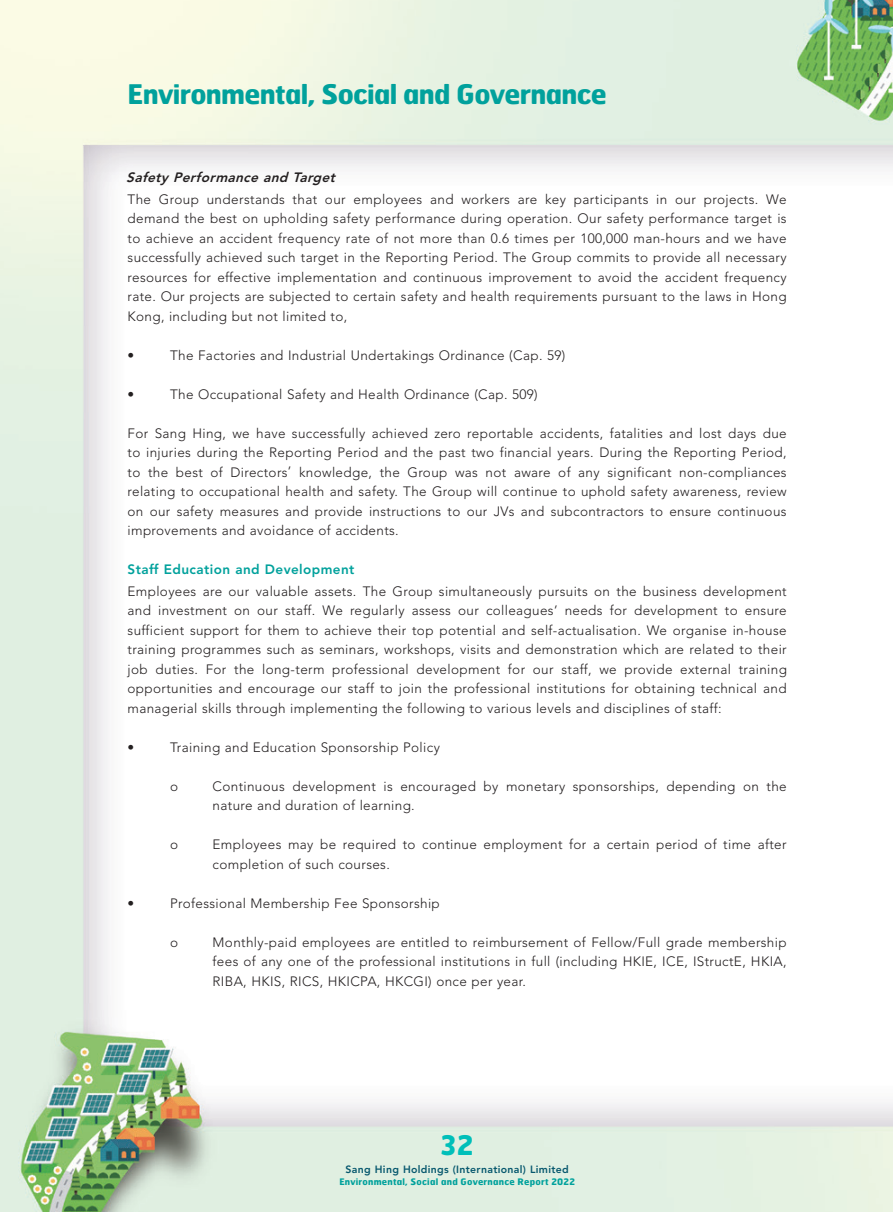
<style>
.page{position:relative;width:893px;height:1212px;background:#fff}
.page>*{position:absolute;margin:0;border:0;box-sizing:border-box;transform-origin:0 0}
.t1{font:700 27px "Hermes";letter-spacing:-.025em;color:#00a19c}
.t2{font:700 27px "Hermes";color:#00bfb9}
.Body_Text{font:300 13.5px/19.5px "Avenir LT Std";letter-spacing:.025em;color:#231f20;text-align:justify}
.Heading_2{font:800 13.5px "Avenir LT Std";letter-spacing:.03em;color:#00a19c}
.Heading_3{font:italic 800 13.5px "Avenir LT Std";color:#231f20}
.t3{font:800 10.5px "Avenir LT Std";letter-spacing:.03em;color:#07586e}
.t4{font:700 9px "Hermes";letter-spacing:.025em;color:#00a19c}
</style>
<div class="page">
<img style="left:0;top:0;width:893px;height:1212px">
<h1 class="t1" style="left:128px;top:76px;width:481px">Environmental, Social and Governance</h1>
<p class="Heading_3" style="left:126px;top:169px;width:214px">Safety Performance and Target</p>
<p class="Body_Text" style="left:128px;top:189px;width:661px">The Group understands that our employees and workers are key participants in our projects. We demand the best on upholding safety performance during operation. Our safety performance target is to achieve an accident frequency rate of not more than 0.6 times per 100,000 man-hours and we have successfully achieved such target in the Reporting Period. The Group commits to provide all necessary resources for effective implementation and continuous improvement to avoid the accident frequency rate. Our projects are subjected to certain safety and health requirements pursuant to the laws in Hong Kong, including but not limited to,</p>
<p class="Body_Text" style="left:128px;top:345px;width:8px">•</p>
<p class="Body_Text" style="left:170px;top:345px;width:397px">The Factories and Industrial Undertakings Ordinance (Cap. 59)</p>
<p class="Body_Text" style="left:128px;top:384px;width:8px">•</p>
<p class="Body_Text" style="left:170px;top:384px;width:369px">The Occupational Safety and Health Ordinance (Cap. 509)</p>
<p class="Body_Text" style="left:128px;top:423px;width:661px">For Sang Hing, we have successfully achieved zero reportable accidents, fatalities and lost days due to injuries during the Reporting Period and the past two financial years. During the Reporting Period, to the best of Directors’ knowledge, the Group was not aware of any significant non-compliances relating to occupational health and safety. The Group will continue to uphold safety awareness, review on our safety measures and provide instructions to our JVs and subcontractors to ensure continuous improvements and avoidance of accidents.</p>
<p class="Heading_2" style="left:128px;top:561px;width:228px">Staff Education and Development</p>
<p class="Body_Text" style="left:128px;top:581px;width:661px">Employees are our valuable assets. The Group simultaneously pursuits on the business development and investment on our staff. We regularly assess our colleagues’ needs for development to ensure sufficient support for them to achieve their top potential and self-actualisation. We organise in-house training programmes such as seminars, workshops, visits and demonstration which are related to their job duties. For the long-term professional development for our staff, we provide external training opportunities and encourage our staff to join the professional institutions for obtaining technical and managerial skills through implementing the following to various levels and disciplines of staff:</p>
<p class="Body_Text" style="left:128px;top:737px;width:8px">•</p>
<p class="Body_Text" style="left:170px;top:737px;width:271px">Training and Education Sponsorship Policy</p>
<p class="Body_Text" style="left:170px;top:776px;width:10px">o</p>
<p class="Body_Text" style="left:213px;top:776px;width:576px">Continuous development is encouraged by monetary sponsorships, depending on the nature and duration of learning.</p>
<p class="Body_Text" style="left:170px;top:835px;width:10px">o</p>
<p class="Body_Text" style="left:213px;top:835px;width:575px">Employees may be required to continue employment for a certain period of time after completion of such courses.</p>
<p class="Body_Text" style="left:128px;top:893px;width:8px">•</p>
<p class="Body_Text" style="left:170px;top:893px;width:271px">Professional Membership Fee Sponsorship</p>
<p class="Body_Text" style="left:170px;top:932px;width:10px">o</p>
<p class="Body_Text" style="left:213px;top:932px;width:576px">Monthly-paid employees are entitled to reimbursement of Fellow/Full grade membership fees of any one of the professional institutions in full (including HKIE, ICE, IStructE, HKIA, RIBA, HKIS, RICS, HKICPA, HKCGI) once per year.</p>
<h1 class="t2" style="left:441px;top:1127px;width:35px">32</h1>
<p class="t3" style="left:346px;top:1163px;width:225px">Sang Hing Holdings (International) Limited</p>
<p class="t4" style="left:339px;top:1176px;width:237px">Environmental, Social and Governance Report 2022</p>
</div>
